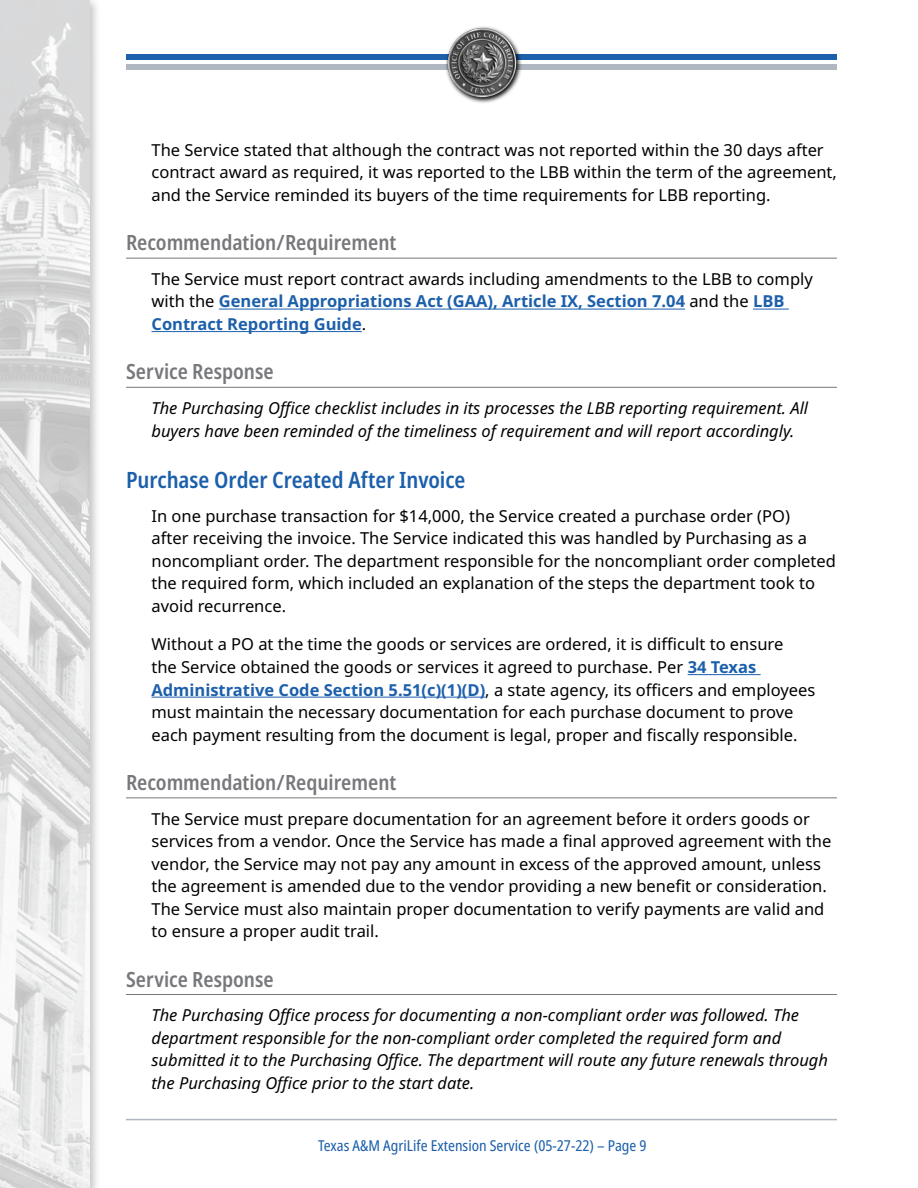
<style>
.page{position:relative;width:918px;height:1188px;background:#fff}
.page>*{position:absolute;margin:0;border:0;box-sizing:border-box;transform-origin:0 0}
.t1{font:600 condensed 22.5px "Noto Sans";letter-spacing:-.005em;color:#1c5fab}
.t2{font:600 condensed 21px "Noto Sans";color:#77787b}
.t3{font:16.5px/22.5px "Noto Sans";color:#000}
.t4{font:italic 16.5px/22.5px "Noto Sans";color:#000}
.t5{font:condensed 15px "Noto Sans";color:#1c5fab}
.s1{font-weight:700;color:#1c5fab}
</style>
<div class="page">
<hr style="left:126px;top:1119px;width:711px;height:1px;background:#b0b7c1">
<div style="left:126px;top:54px;width:711px;height:5px;background:#1c5fab"></div>
<div style="left:126px;top:64px;width:711px;height:6px;background:#b0b7c1"></div>
<div style="left:0;top:0;width:101px;height:1188px;background:#000;opacity:.75"></div>
<img style="left:0;top:0;width:90px;height:1188px">
<svg style="left:472px;top:26px;width:50px;height:77px"></svg>
<img style="left:445px;top:27px;width:73px;height:74px">
<hr style="left:126px;top:258px;width:711px;height:1px;background:#77787b">
<hr style="left:219px;top:309px;width:466px;height:1px;background:#1c5fab">
<hr style="left:753px;top:309px;width:36px;height:1px;background:#1c5fab">
<hr style="left:152px;top:331px;width:210px;height:1px;background:#1c5fab">
<hr style="left:126px;top:387px;width:711px;height:1px;background:#77787b">
<hr style="left:688px;top:674px;width:73px;height:1px;background:#1c5fab">
<hr style="left:152px;top:697px;width:333px;height:1px;background:#1c5fab">
<hr style="left:126px;top:797px;width:711px;height:1px;background:#77787b">
<hr style="left:126px;top:994px;width:711px;height:1px;background:#77787b">
<p class="t3" style="left:152px;top:139px;width:687px">The Service stated that although the contract was not reported within the 30 days after contract award as required, it was reported to the LBB within the term of the agreement, and the Service reminded its buyers of the time requirements for LBB reporting.</p>
<p class="t2" style="left:126px;top:228px;width:272px">Recommendation/Requirement</p>
<p class="t3" style="left:152px;top:268px;width:663px">The Service must report contract awards including amendments to the LBB to comply with the <span class="s1">General Appropriations Act (GAA), Article IX, Section 7.04</span> and the <span class="s1">LBB<br>Contract Reporting Guide</span>.</p>
<p class="t2" style="left:126px;top:357px;width:149px">Service Response</p>
<p class="t4" style="left:152px;top:397px;width:658px">The Purchasing Office checklist includes in its processes the LBB reporting requirement. All buyers have been reminded of the timeliness of requirement and will report accordingly.</p>
<h1 class="t1" style="left:126px;top:464px;width:341px">Purchase Order Created After Invoice</h1>
<p class="t3" style="left:152px;top:505px;width:686px">In one purchase transaction for $14,000, the Service created a purchase order (PO)<br>after receiving the invoice. The Service indicated this was handled by Purchasing as a noncompliant order. The department responsible for the noncompliant order completed the required form, which included an explanation of the steps the department took to avoid recurrence.</p>
<p class="t3" style="left:152px;top:634px;width:665px">Without a PO at the time the goods or services are ordered, it is difficult to ensure<br>the Service obtained the goods or services it agreed to purchase. Per <span class="s1">34 Texas Administrative Code Section 5.51(c)(1)(D)</span>, a state agency, its officers and employees must maintain the necessary documentation for each purchase document to prove each payment resulting from the document is legal, proper and fiscally responsible.</p>
<p class="t2" style="left:126px;top:768px;width:272px">Recommendation/Requirement</p>
<p class="t3" style="left:152px;top:808px;width:681px">The Service must prepare documentation for an agreement before it orders goods or services from a vendor. Once the Service has made a final approved agreement with the vendor, the Service may not pay any amount in excess of the approved amount, unless the agreement is amended due to the vendor providing a new benefit or consideration.<br>The Service must also maintain proper documentation to verify payments are valid and to ensure a proper audit trail.</p>
<p class="t2" style="left:126px;top:964px;width:149px">Service Response</p>
<p class="t4" style="left:152px;top:1004px;width:678px">The Purchasing Office process for documenting a non-compliant order was followed. The department responsible for the non-compliant order completed the required form and submitted it to the Purchasing Office. The department will route any future renewals through the Purchasing Office prior to the start date.</p>
<p class="t5" style="left:318px;top:1135px;width:330px">Texas A&amp;M AgriLife Extension Service (05-27-22) – Page 9</p>
</div>
